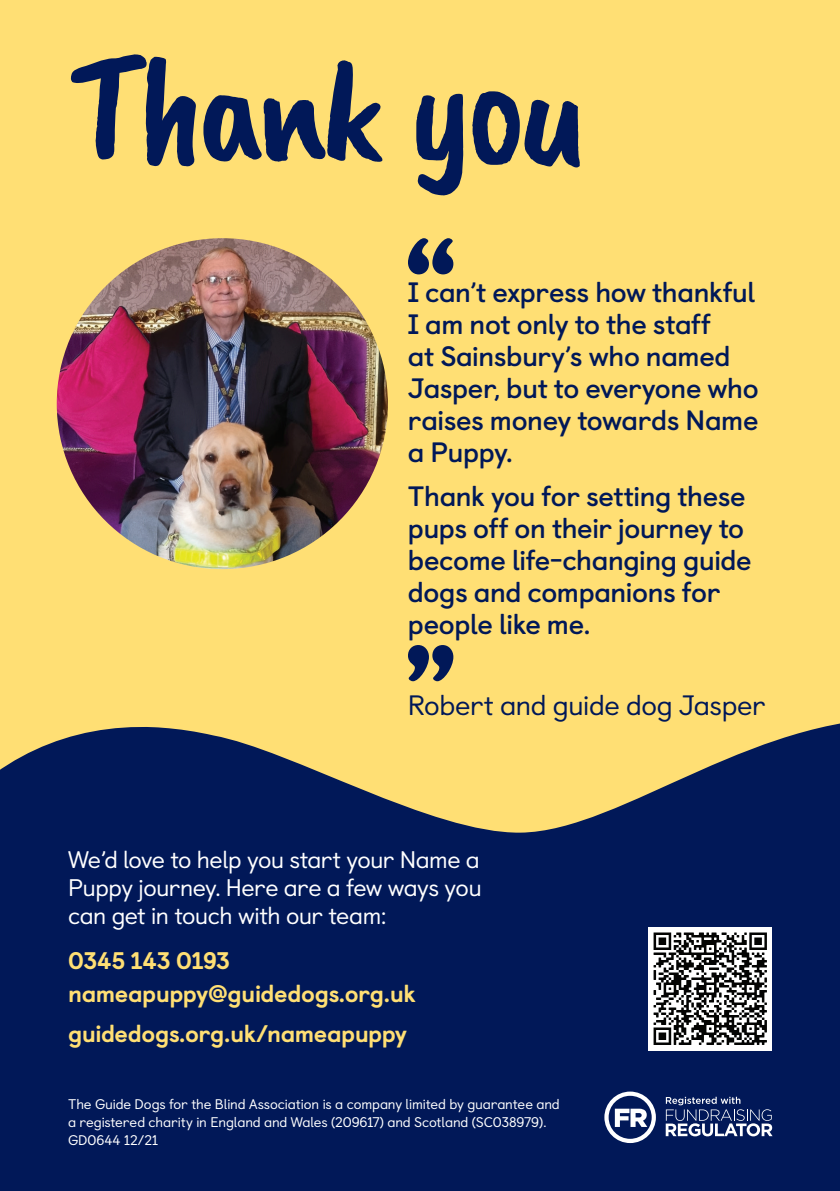
<style>
.page{position:relative;width:840px;height:1191px;background:#fff}
.page>*{position:absolute;margin:0;border:0;box-sizing:border-box;transform-origin:0 0}
.H2_Section_heading_2{font:156px "Caveat Brush";letter-spacing:-.045em;color:#011858}
._12_14_bodycopy_inky{font:700 28px/32px "Castledown";letter-spacing:-.015em;color:#011858}
._12_14_bodycopy_inky-2{font:28px "Castledown";letter-spacing:-.015em;color:#011858}
._12_14_bodycopy_inky-3{font:24px/28px "Castledown";letter-spacing:-.025em;color:#fff;text-align:justify}
.Bullet_12_14{font:800 24px "Castledown";letter-spacing:-.02em;color:#ffdf74}
.Note_7_8{font:14px/18px "Castledown";letter-spacing:-.01em;color:#fff}
</style>
<div class="page">
<div style="left:0;top:0;width:839px;height:1191px;background:#ffdf74"></div>
<svg style="left:0;top:723px;width:839px;height:468px;background:#1d2e5b"></svg>
<svg style="left:408px;top:238px;width:45px;height:36px"></svg>
<svg style="left:408px;top:645px;width:45px;height:36px"></svg>
<img style="left:57px;top:238px;width:330px;height:331px;border-radius:165px">
<svg style="left:604px;top:1091px;width:51px;height:52px;background:#627097"></svg>
<svg style="left:665px;top:1096px;width:107px;height:40px;background:#445584"></svg>
<img style="left:648px;top:927px;width:123px;height:123px">
<h2 class="H2_Section_heading_2" style="left:68px;top:20px;width:521px">Thank you</h2>
<p class="_12_14_bodycopy_inky" style="left:408px;top:274px;width:352px">I can’t express how thankful<br>I am not only to the staff<br>at Sainsbury’s who named<br>Jasper, but to everyone who raises money towards Name a Puppy.</p>
<p class="_12_14_bodycopy_inky" style="left:408px;top:477px;width:345px">Thank you for setting these pups off on their journey to become life-changing guide dogs and companions for people like me.</p>
<p class="_12_14_bodycopy_inky-2" style="left:408px;top:683px;width:359px">Robert and guide dog Jasper</p>
<p class="_12_14_bodycopy_inky-3" style="left:68px;top:843px;width:415px">We’d love to help you start your Name a Puppy journey. Here are a few ways you can get in touch with our team:</p>
<p class="Bullet_12_14" style="left:68px;top:940px;width:164px">0345 143 0193</p>
<p class="Bullet_12_14" style="left:68px;top:974px;width:349px">nameapuppy@guidedogs.org.uk</p>
<p class="Bullet_12_14" style="left:68px;top:1013px;width:340px">guidedogs.org.uk/nameapuppy</p>
<p class="Note_7_8" style="left:68px;top:1094px;width:493px">The Guide Dogs for the Blind Association is a company limited by guarantee and a registered charity in England and Wales (209617) and Scotland (SC038979).</p>
<p class="Note_7_8" style="left:68px;top:1130px;width:92px">GD0644 12/21</p>
</div>
